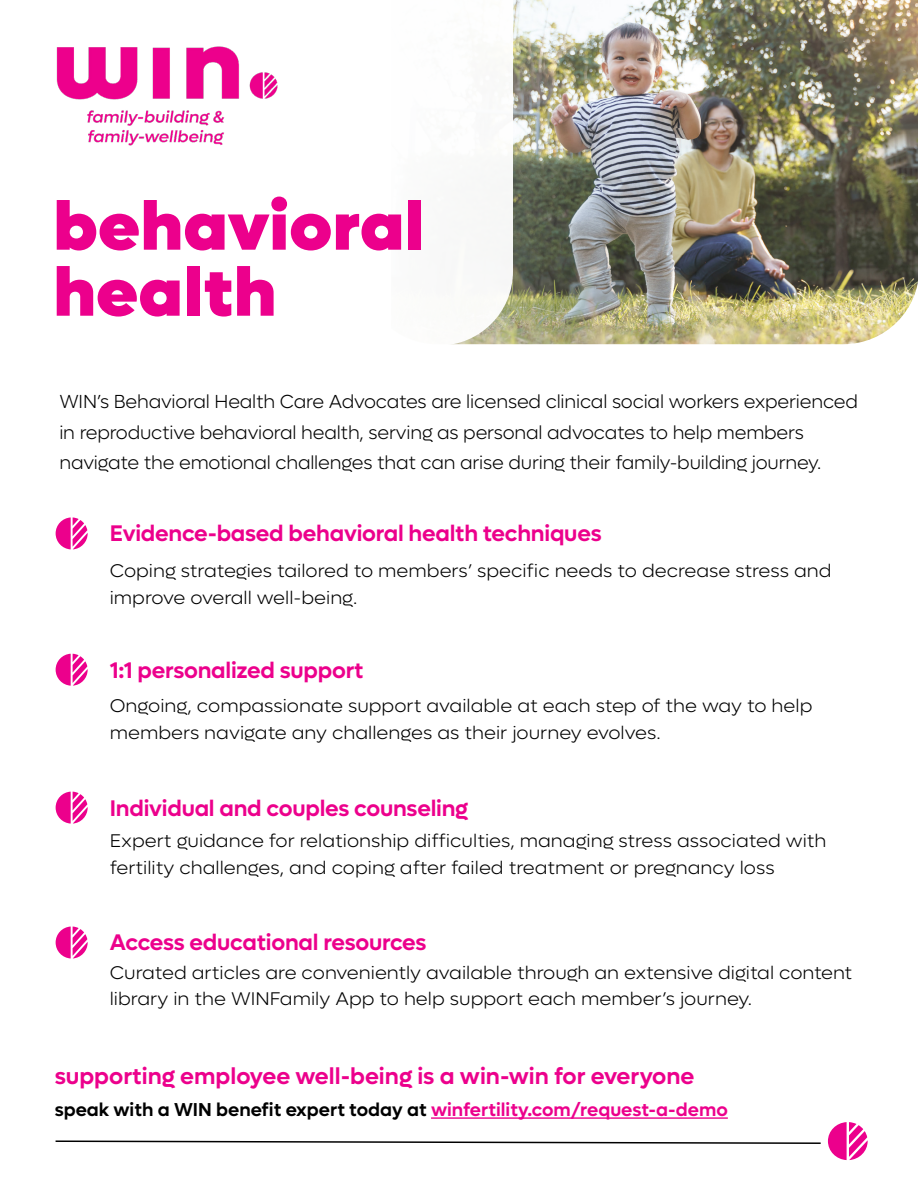
<style>
.page{position:relative;width:918px;height:1188px;background:#fff}
.page>*{position:absolute;margin:0;border:0;box-sizing:border-box;transform-origin:0 0}
.t1{font:900 69px/66px "Lufga";color:#ec008c;scale:1.05 1}
.t2{font:600 23.25px "Lufga";color:#ec008c}
.t3{font:600 22.65px "Lufga";letter-spacing:-.01em;color:#ec008c}
.t4{font:300 18.9px/30.6px "Lufga";letter-spacing:-.01em;color:#000}
.t5{font:600 18.75px "Lufga";color:#000}
.t6{font:300 18.45px/27px "Lufga";color:#000;scale:1.05 1}
.s1{color:#ec008c}
</style>
<div class="page">
<svg style="left:828px;top:1122px;width:40px;height:38px"></svg>
<img style="left:513px;top:0;width:405px;height:344px">
<svg style="left:451px;top:272px;width:62px;height:73px"></svg>
<img style="left:56px;top:46px;width:222px;height:100px">
<svg style="left:56px;top:517px;width:32px;height:32px"></svg>
<svg style="left:56px;top:654px;width:32px;height:32px"></svg>
<svg style="left:56px;top:792px;width:32px;height:32px"></svg>
<svg style="left:56px;top:927px;width:32px;height:31px"></svg>
<svg style="left:55px;top:1140px;width:766px;height:4px"></svg>
<hr style="left:431px;top:1117px;width:297px;height:2px;background:#ec008c">
<h1 class="t1" style="left:53px;top:193px;width:356px">behavioral health</h1>
<p class="t4" style="left:59px;top:386px;width:800px">WIN’s Behavioral Health Care Advocates are licensed clinical social workers experienced in reproductive behavioral health, serving as personal advocates to help members navigate the emotional challenges that can arise during their family-building journey.</p>
<p class="t3" style="left:110px;top:520px;width:493px">Evidence-based behavioral health techniques</p>
<p class="t6" style="left:110px;top:557px;width:689px">Coping strategies tailored to members’ specific needs to decrease stress and improve overall well-being.</p>
<p class="t3" style="left:110px;top:657px;width:255px">1:1 personalized support</p>
<p class="t6" style="left:110px;top:692px;width:671px">Ongoing, compassionate support available at each step of the way to help members navigate any challenges as their journey evolves.</p>
<p class="t3" style="left:110px;top:795px;width:360px">Individual and couples counseling</p>
<p class="t6" style="left:110px;top:827px;width:684px">Expert guidance for relationship difficulties, managing stress associated with fertility challenges, and coping after failed treatment or pregnancy loss</p>
<p class="t3" style="left:110px;top:929px;width:318px">Access educational resources</p>
<p class="t6" style="left:110px;top:959px;width:709px">Curated articles are conveniently available through an extensive digital content library in the WINFamily App to help support each member’s journey.</p>
<p class="t2" style="left:55px;top:1063px;width:641px">supporting employee well-being is a win-win for everyone</p>
<p class="t5" style="left:55px;top:1099px;width:675px">speak with a WIN benefit expert today at <span class="s1">winfertility.com/request-a-demo</span></p>
</div>
